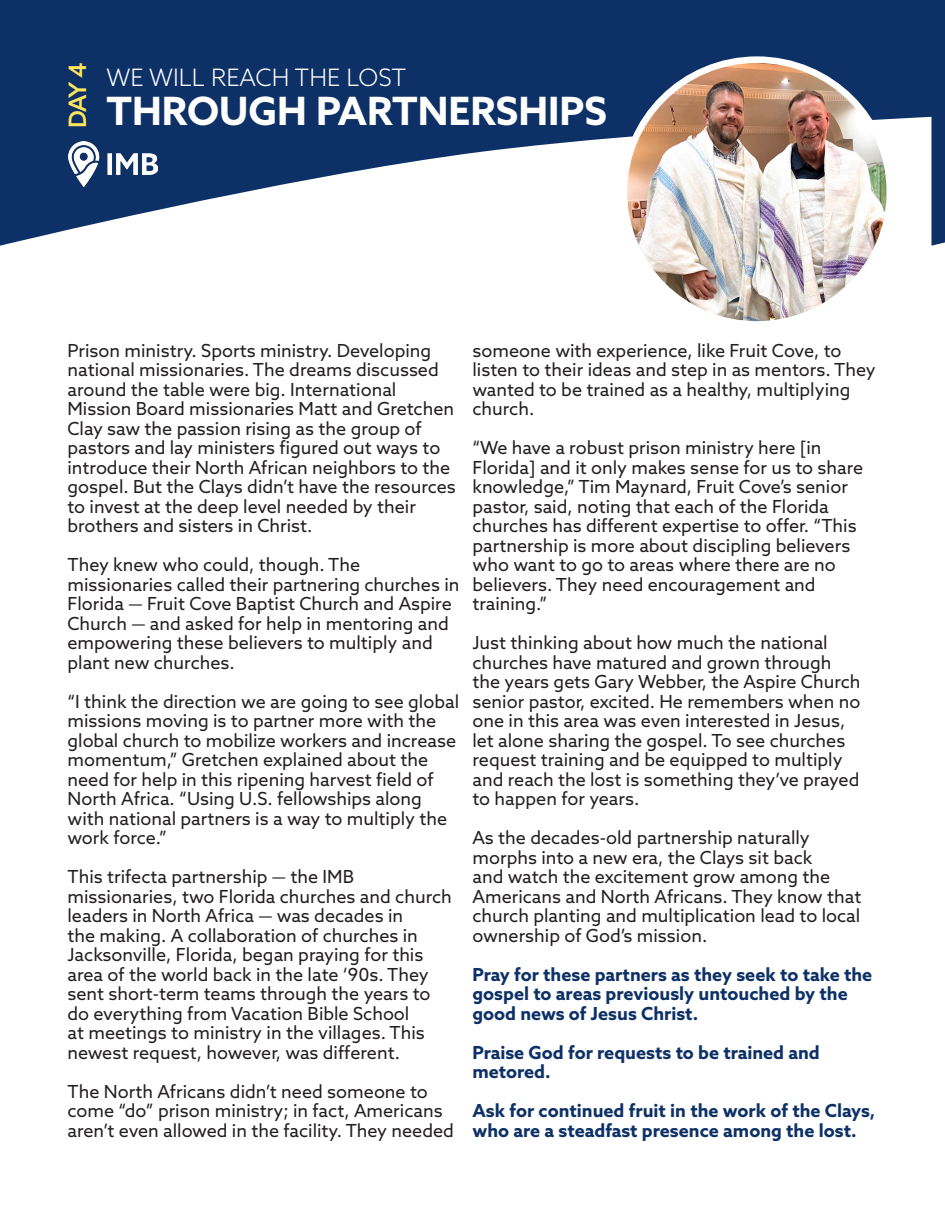
<style>
.page{position:relative;width:945px;height:1215px;background:#fff}
.page>*{position:absolute;margin:0;border:0;box-sizing:border-box;transform-origin:0 0}
.t1{font:700 39px "Azo Sans";color:#fff}
.t2{font:300 24px "Azo Sans";color:#fff}
.t3{font:500 24px "Azo Sans";color:#ffe55e}
.t4{font:18px/19.5px "Azo Sans";color:#231f20}
.t5{font:700 18px/19.5px "Azo Sans";color:#0d3166}
</style>
<div class="page">
<svg style="left:0;top:0;width:932px;height:246px;fill:#0d3166"></svg>
<div style="left:932px;top:0;width:13px;height:246px;background:#0d3166"></div>
<img style="left:68px;top:141px;width:90px;height:46px">
<img style="left:624px;top:60px;width:266px;height:260px">
<div style="left:621px;top:56px;width:272px;height:272px;border:7px solid #fff;border-radius:50%"></div>
<p class="t3" style="left:62px;top:128px;width:67px;rotate:-90deg">DAY 4</p>
<p class="t2" style="left:106px;top:62px;width:301px">WE WILL REACH THE LOST</p>
<p class="t1" style="left:106px;top:85px;width:502px">THROUGH PARTNERSHIPS</p>
<p class="t4" style="left:68px;top:340px;width:390px">Prison ministry. Sports ministry. Developing national missionaries. The dreams discussed around the table were big. International Mission Board missionaries Matt and Gretchen Clay saw the passion rising as the group of pastors and lay ministers figured out ways to introduce their North African neighbors to the gospel. But the Clays didn’t have the resources to invest at the deep level needed by their brothers and sisters in Christ.</p>
<p class="t4" style="left:68px;top:555px;width:394px">They knew who could, though. The missionaries called their partnering churches in Florida — Fruit Cove Baptist Church and Aspire Church — and asked for help in mentoring and empowering these believers to multiply and plant new churches.</p>
<p class="t4" style="left:68px;top:691px;width:393px">“I think the direction we are going to see global missions moving is to partner more with the global church to mobilize workers and increase momentum,” Gretchen explained about the need for help in this ripening harvest field of North Africa. “Using U.S. fellowships along with national partners is a way to multiply the work force.”</p>
<p class="t4" style="left:68px;top:867px;width:386px">This trifecta partnership — the IMB missionaries, two Florida churches and church leaders in North Africa — was decades in<br>the making. A collaboration of churches in Jacksonville, Florida, began praying for this area of the world back in the late ‘90s. They sent short-term teams through the years to do everything from Vacation Bible School<br>at meetings to ministry in the villages. This newest request, however, was different.</p>
<p class="t4" style="left:68px;top:1081px;width:388px">The North Africans didn’t need someone to come “do” prison ministry; in fact, Americans aren’t even allowed in the facility. They needed</p>
<p class="t4" style="left:472px;top:340px;width:405px">someone with experience, like Fruit Cove, to listen to their ideas and step in as mentors. They wanted to be trained as a healthy, multiplying church.</p>
<p class="t4" style="left:472px;top:438px;width:392px">“We have a robust prison ministry here [in Florida] and it only makes sense for us to share knowledge,” Tim Maynard, Fruit Cove’s senior pastor, said, noting that each of the Florida churches has different expertise to offer. “This partnership is more about discipling believers who want to go to areas where there are no believers. They need encouragement and training.”</p>
<p class="t4" style="left:472px;top:633px;width:390px">Just thinking about how much the national churches have matured and grown through the years gets Gary Webber, the Aspire Church senior pastor, excited. He remembers when no one in this area was even interested in Jesus, let alone sharing the gospel. To see churches request training and be equipped to multiply and reach the lost is something they’ve prayed to happen for years.</p>
<p class="t4" style="left:472px;top:828px;width:390px">As the decades-old partnership naturally morphs into a new era, the Clays sit back<br>and watch the excitement grow among the Americans and North Africans. They know that church planting and multiplication lead to local ownership of God’s mission.</p>
<p class="t5" style="left:472px;top:964px;width:401px">Pray for these partners as they seek to take the gospel to areas previously untouched by the good news of Jesus Christ.</p>
<p class="t5" style="left:472px;top:1042px;width:349px">Praise God for requests to be trained and metored.</p>
<p class="t5" style="left:472px;top:1101px;width:404px">Ask for continued fruit in the work of the Clays, who are a steadfast presence among the lost.</p>
</div>
